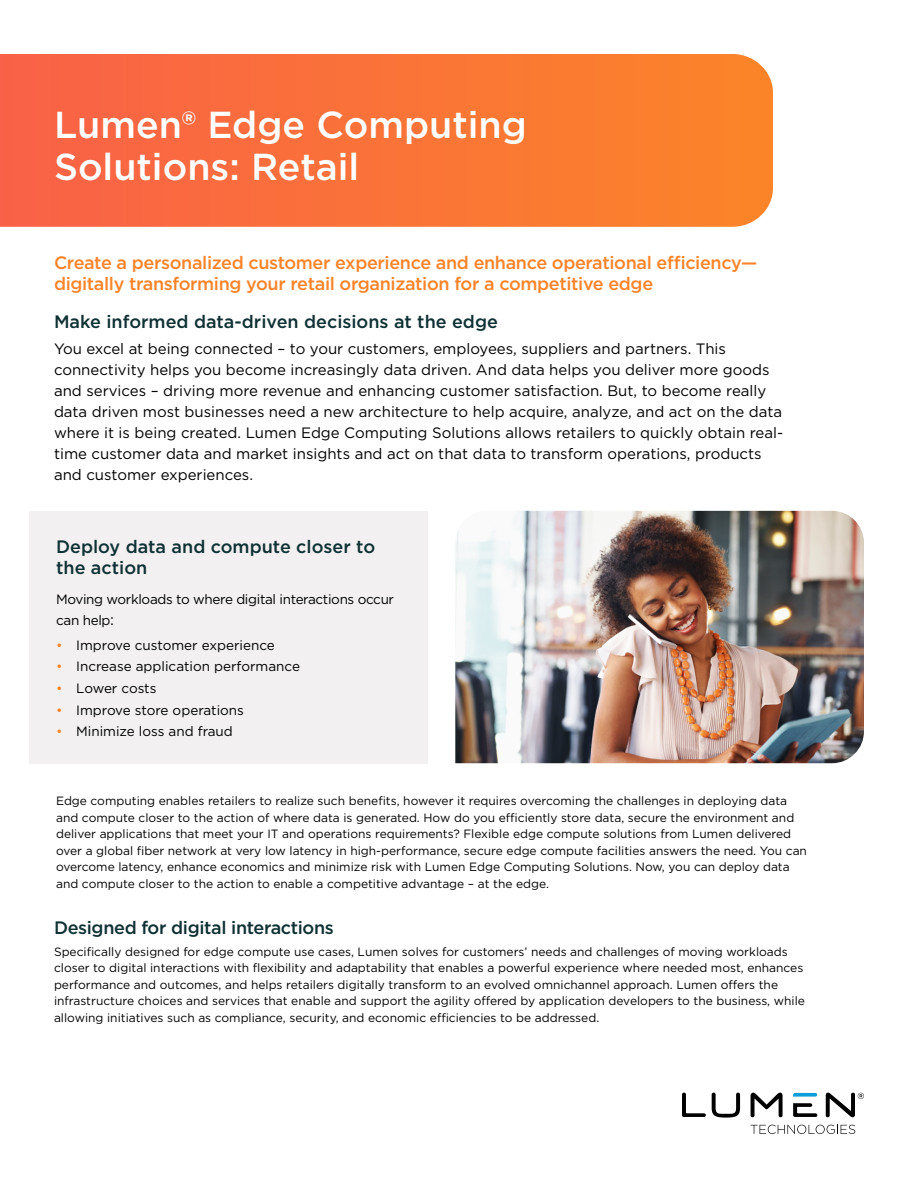
<style>
.page{position:relative;width:918px;height:1188px;background:#fff}
.page>*{position:absolute;margin:0;border:0;box-sizing:border-box;transform-origin:0 0}
.t1{font:500 37.5px/42px "Gotham";color:#fff}
.t2{font:500 18px/21px "Gotham";letter-spacing:-.02em;color:#fb8429}
.t3{font:500 18px/21px "Gotham";color:#0f3133}
.t4{font:500 18px "Gotham";letter-spacing:-.02em;color:#0f3133}
.t5{font:15px/21px "Gotham";color:#000}
.t6{font:13.5px/21px "Gotham";letter-spacing:-.01em;color:#000}
.t7{font:12px/16.5px "Gotham";color:#000}
.s1{font-size:15px}
.s2{color:#fb8429}
</style>
<div class="page">
<svg style="left:682px;top:1093px;width:24px;height:24px"></svg>
<svg style="left:712px;top:1093px;width:28px;height:25px"></svg>
<svg style="left:751px;top:1093px;width:32px;height:24px"></svg>
<svg style="left:793px;top:1093px;width:24px;height:4px"></svg>
<svg style="left:793px;top:1103px;width:24px;height:14px"></svg>
<svg style="left:826px;top:1093px;width:38px;height:24px"></svg>
<svg style="left:751px;top:1125px;width:104px;height:9px"></svg>
<div style="left:29px;top:511px;width:399px;height:252px;background:#f2f0f1"></div>
<svg style="left:0;top:54px;width:773px;height:173px;background:#fa7339"></svg>
<img style="left:455px;top:511px;width:409px;height:252px">
<h1 class="t1" style="left:54px;top:104px;width:474px">Lumen® Edge Computing<br>Solutions: Retail</h1>
<h2 class="t2" style="left:54px;top:252px;width:705px">Create a personalized customer experience and enhance operational efficiency— digitally transforming your retail organization for a competitive edge</h2>
<h2 class="t3" style="left:54px;top:311px;width:445px">Make informed data-driven decisions at the edge</h2>
<p class="t5" style="left:54px;top:338px;width:731px">You excel at being connected – to your customers, employees, suppliers and partners. This connectivity helps you become increasingly data driven. And data helps you deliver more goods and services – driving more revenue and enhancing customer satisfaction. But, to become really data driven most businesses need a new architecture to help acquire, analyze, and act on the data where it is being created. Lumen Edge Computing Solutions allows retailers to quickly obtain real&shy;time customer data and market insights and act on that data to transform operations, products and customer experiences.</p>
<h2 class="t3" style="left:56px;top:535px;width:321px">Deploy data and compute closer to the action</h2>
<p class="t6" style="left:56px;top:588px;width:339px">Moving workloads to where digital interactions occur can help<span class="s1">:</span></p>
<p class="t6" style="left:56px;top:634px;width:220px"><span class="s2">•</span> Improve customer experience</p>
<p class="t6" style="left:56px;top:656px;width:245px"><span class="s2">•</span> Increase application performance</p>
<p class="t6" style="left:56px;top:677px;width:102px"><span class="s2">•</span> Lower costs</p>
<p class="t6" style="left:56px;top:699px;width:189px"><span class="s2">•</span> Improve store operations</p>
<p class="t6" style="left:56px;top:721px;width:178px"><span class="s2">•</span> Minimize loss and fraud</p>
<p class="t7" style="left:56px;top:792px;width:752px">Edge computing enables retailers to realize such benefits, however it requires overcoming the challenges in deploying data and compute closer to the action of where data is generated. How do you efficiently store data, secure the environment and deliver applications that meet your IT and operations requirements? Flexible edge compute solutions from Lumen delivered over a global fiber network at very low latency in high-performance, secure edge compute facilities answers the need. You can overcome latency, enhance economics and minimize risk with Lumen Edge Computing Solutions. Now, you can deploy data and compute closer to the action to enable a competitive advantage – at the edge.</p>
<h2 class="t4" style="left:54px;top:916px;width:281px">Designed for digital interactions</h2>
<p class="t7" style="left:54px;top:943px;width:752px">Specifically designed for edge compute use cases, Lumen solves for customers’ needs and challenges of moving workloads closer to digital interactions with flexibility and adaptability that enables a powerful experience where needed most, enhances performance and outcomes, and helps retailers digitally transform to an evolved omnichannel approach. Lumen offers the infrastructure choices and services that enable and support the agility offered by application developers to the business, while allowing initiatives such as compliance, security, and economic efficiencies to be addressed.</p>
</div>
